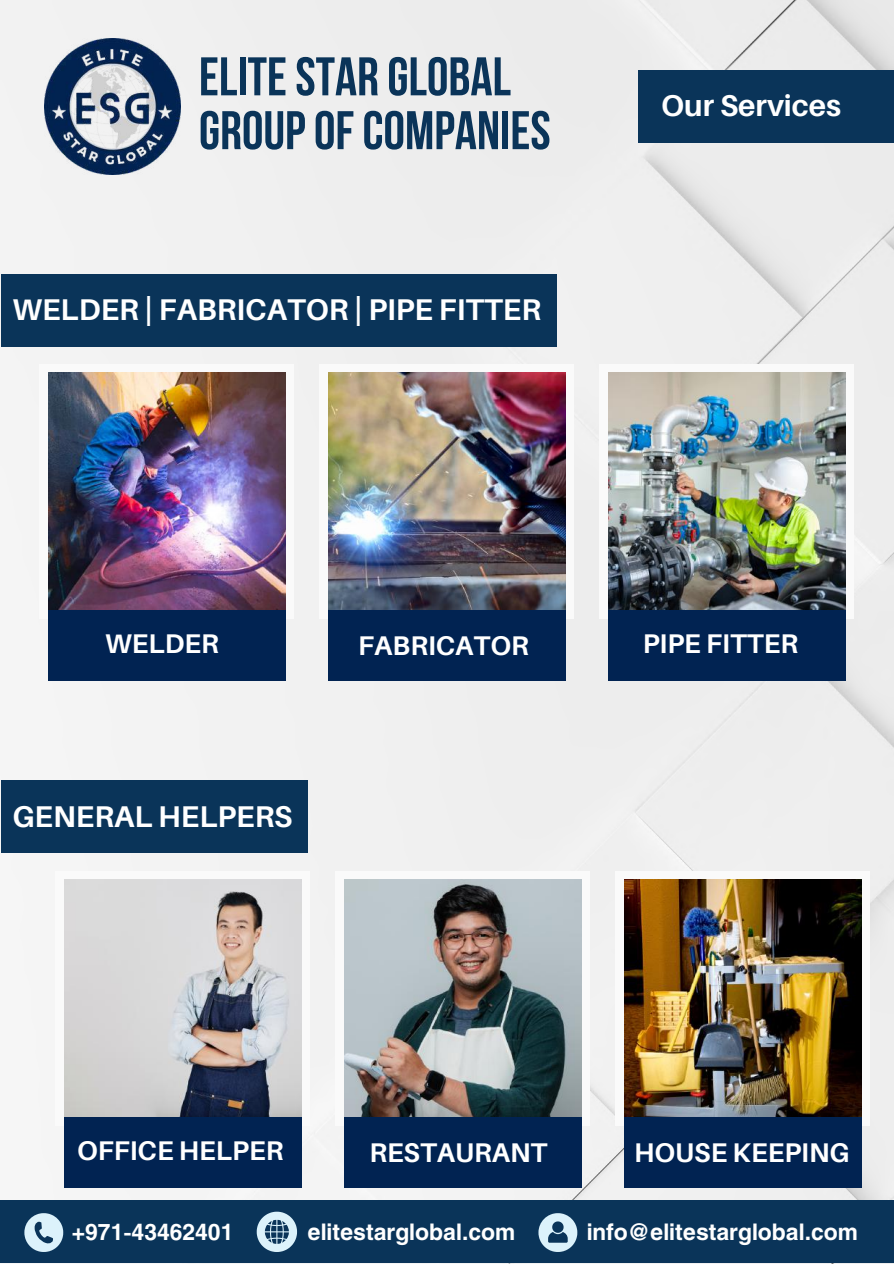
<style>
.page{position:relative;width:894px;height:1264px;background:#fff}
.page>*{position:absolute;margin:0;border:0;box-sizing:border-box;transform-origin:0 0}
.t1{font:700 54.3px/53.8px "Bebas Neue";color:#0a3459}
.t2{font:700 30px "Aileron";color:#fff}
.t3{font:700 27px "Aileron";color:#fff}
.t4{font:700 22.65px "Helios";color:#fff}
</style>
<div class="page">
<div style="left:0;top:0;width:893px;height:1263px;background:#efefef"></div>
<div style="left:0;top:1200px;width:893px;height:62px;background:#0a3459"></div>
<svg style="left:24px;top:1213px;width:39px;height:38px"></svg>
<svg style="left:257px;top:1211px;width:40px;height:40px"></svg>
<svg style="left:538px;top:1213px;width:39px;height:38px"></svg>
<img style="left:44px;top:38px;width:137px;height:136px">
<div style="left:638px;top:70px;width:255px;height:72px;background:#0a3459"></div>
<div style="left:40px;top:364px;width:254px;height:254px;background:#fafafa"></div>
<div style="left:319px;top:364px;width:255px;height:254px;background:#fafafa"></div>
<div style="left:599px;top:364px;width:254px;height:254px;background:#fafafa"></div>
<img style="left:48px;top:373px;width:238px;height:237px">
<img style="left:328px;top:373px;width:237px;height:237px">
<img style="left:608px;top:373px;width:237px;height:237px">
<div style="left:48px;top:610px;width:238px;height:70px;background:#012352"></div>
<div style="left:328px;top:610px;width:237px;height:70px;background:#012352"></div>
<div style="left:608px;top:610px;width:237px;height:70px;background:#012352"></div>
<div style="left:1px;top:274px;width:555px;height:72px;background:#0a3459"></div>
<div style="left:1px;top:780px;width:306px;height:73px;background:#0a3459"></div>
<div style="left:56px;top:871px;width:254px;height:254px;background:#fafafa"></div>
<div style="left:335px;top:871px;width:255px;height:254px;background:#fafafa"></div>
<div style="left:615px;top:871px;width:254px;height:254px;background:#fafafa"></div>
<img style="left:64px;top:879px;width:237px;height:237px">
<img style="left:344px;top:879px;width:237px;height:237px">
<img style="left:624px;top:879px;width:237px;height:237px">
<div style="left:64px;top:1116px;width:238px;height:71px;background:#012352"></div>
<div style="left:344px;top:1116px;width:237px;height:71px;background:#012352"></div>
<div style="left:624px;top:1116px;width:237px;height:71px;background:#012352"></div>
<h1 class="t1" style="left:199px;top:55px;width:353px">ELITESTAR GLOBAL<br>GROUPOFCOMPANIES</h1>
<p class="t2" style="left:13px;top:290px;width:530px">WELDER | FABRICATOR | PIPE FITTER</p>
<p class="t2" style="left:661px;top:87px;width:181px">Our Services</p>
<p class="t3" style="left:105px;top:626px;width:115px">WELDER</p>
<p class="t3" style="left:358px;top:628px;width:172px">FABRICATOR</p>
<p class="t3" style="left:642px;top:626px;width:157px">PIPE FITTER</p>
<p class="t2" style="left:13px;top:797px;width:281px">GENERAL HELPERS</p>
<p class="t3" style="left:77px;top:1133px;width:208px">OFFICE HELPER</p>
<p class="t3" style="left:369px;top:1135px;width:179px">RESTAURANT</p>
<p class="t3" style="left:634px;top:1135px;width:217px">HOUSE KEEPING</p>
<p class="t4" style="left:72px;top:1217px;width:163px">+971-43462401</p>
<p class="t4" style="left:307px;top:1217px;width:209px">elitestarglobal.com</p>
<p class="t4" style="left:586px;top:1217px;width:273px">info@elitestarglobal.com</p>
</div>
